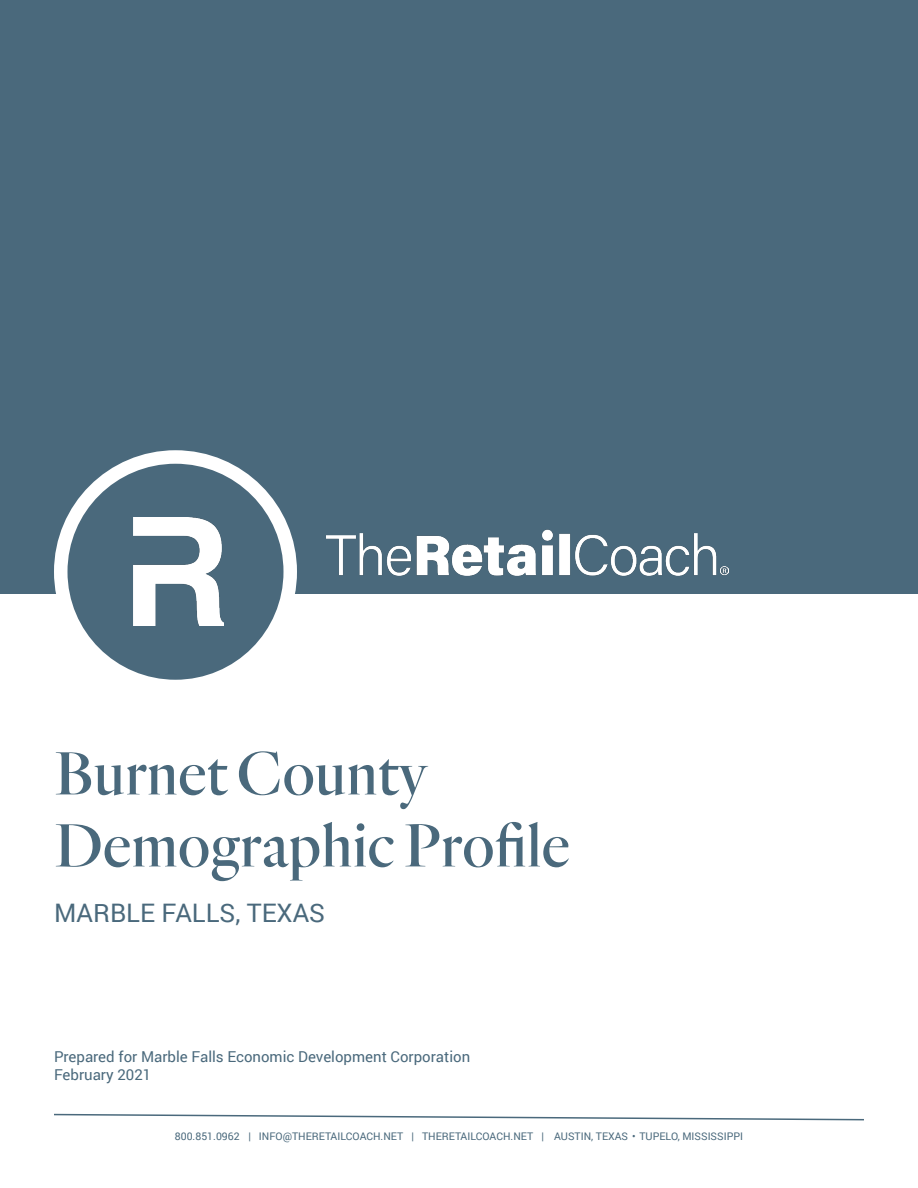
<style>
.page{position:relative;width:918px;height:1188px;background:#fff}
.page>*{position:absolute;margin:0;border:0;box-sizing:border-box;transform-origin:0 0}
.t1{font:63px "TRC Quarto Regular";color:#4a697c}
.t2{font:25.5px "Roboto";color:#4a697c}
.t3{font:15px "Roboto";color:#4a697c}
.t4{font:10.5px "Roboto";color:#4a697c}
</style>
<div class="page">
<svg style="left:54px;top:1113px;width:810px;height:8px"></svg>
<div style="left:0;top:0;width:918px;height:594px;background:#4a697c"></div>
<div style="left:54px;top:450px;width:243px;height:243px;background:#fff;border-radius:50%"></div>
<img style="left:326px;top:529px;width:403px;height:47px">
<div style="left:68px;top:464px;width:216px;height:216px;background:#4a697c;border-radius:50%"></div>
<img style="left:134px;top:518px;width:89px;height:108px">
<p class="t1" style="left:54px;top:736px;width:374px">Burnet County</p>
<p class="t1" style="left:54px;top:808px;width:517px">Demographic Profile</p>
<p class="t2" style="left:54px;top:895px;width:273px">MARBLE FALLS, TEXAS</p>
<p class="t3" style="left:54px;top:1046px;width:418px">Prepared for Marble Falls Economic Development Corporation</p>
<p class="t3" style="left:54px;top:1064px;width:99px">February 2021</p>
<p class="t4" style="left:175px;top:1128px;width:570px">800.851.0962 | INFO@THERETAILCOACH.NET | THERETAILCOACH.NET | AUSTIN, TEXAS • TUPELO, MISSISSIPPI</p>
</div>
